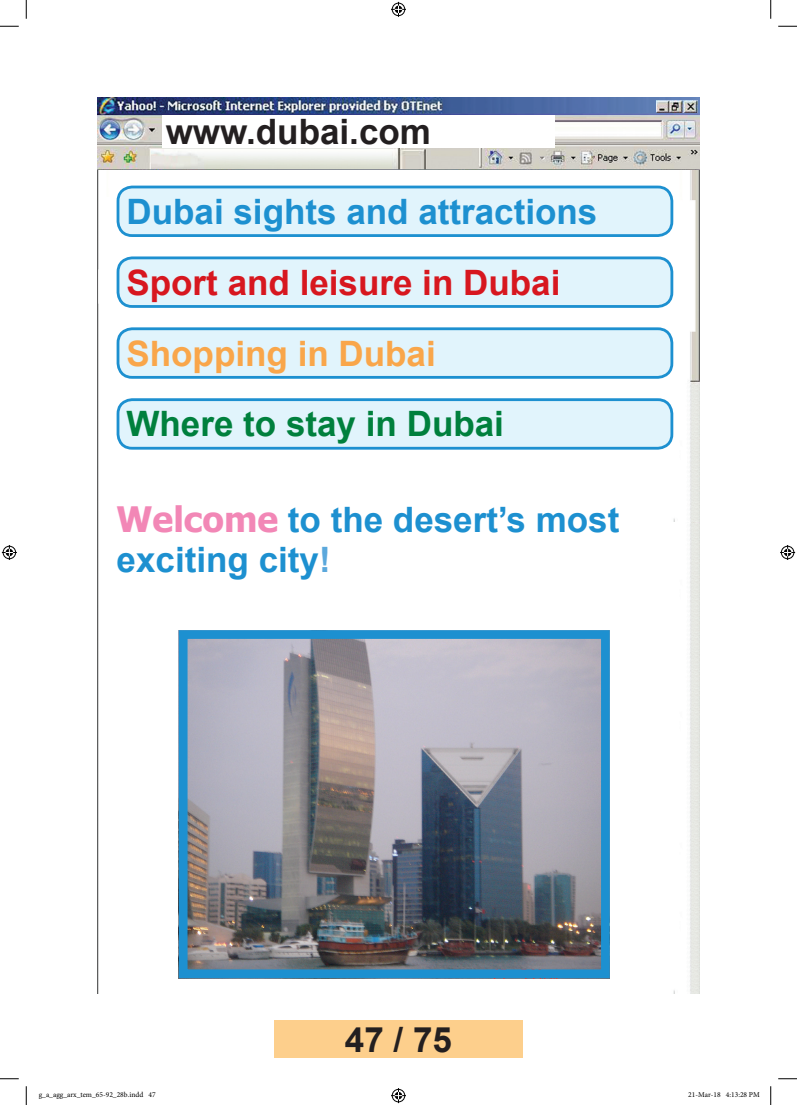
<style>
.page{position:relative;width:797px;height:1105px;background:#fff}
.page>*{position:absolute;margin:0;border:0;box-sizing:border-box;transform-origin:0 0}
.t1{font:700 35px/40.2px "Arial";color:#1d90d0}
.t2{font:700 35px "Arial";color:#d7171f}
.t3{font:700 35px "Arial";color:#00803d}
.t4{font:700 35px "Arial";color:#231f20}
.t5{font:700 35px "Arial";color:#f9a64a}
.t6{font:7.5px "Minion Pro";color:#000}
.s1{font-family:"Tahoma";color:#f287b6}
.s2{color:#5ba8dc}
</style>
<div class="page">
<img style="left:97px;top:97px;width:602px;height:426px">
<img style="left:431px;top:115px;width:268px;height:55px">
<img style="left:657px;top:101px;width:40px;height:11px">
<img style="left:97px;top:523px;width:602px;height:132px">
<img style="left:97px;top:655px;width:602px;height:131px">
<img style="left:97px;top:786px;width:602px;height:69px">
<img style="left:97px;top:855px;width:602px;height:138px">
<div style="left:118px;top:187px;width:554px;height:49px;background:#e1f4fc;border-radius:14px"></div>
<div style="left:117px;top:186px;width:556px;height:51px;border:3px solid #1d90d0;border-radius:14px"></div>
<div style="left:118px;top:258px;width:554px;height:48px;background:#e1f4fc;border-radius:14px"></div>
<div style="left:117px;top:256px;width:556px;height:52px;border:3px solid #1d90d0;border-radius:14px"></div>
<div style="left:118px;top:329px;width:554px;height:48px;background:#e1f4fc;border-radius:14px"></div>
<div style="left:117px;top:327px;width:556px;height:52px;border:3px solid #1d90d0;border-radius:14px"></div>
<div style="left:118px;top:400px;width:554px;height:48px;background:#e1f4fc;border-radius:14px"></div>
<div style="left:117px;top:398px;width:556px;height:52px;border:3px solid #1d90d0;border-radius:14px"></div>
<img style="left:189px;top:640px;width:410px;height:328px">
<div style="left:179px;top:630px;width:430px;height:348px;border:9px solid #1d90d0"></div>
<div style="left:162px;top:115px;width:392px;height:33px;background:#fff"></div>
<div style="left:274px;top:1020px;width:248px;height:37px;background:#fdcf8c"></div>
<svg style="left:0;top:25px;width:19px;height:2px"></svg>
<svg style="left:778px;top:25px;width:19px;height:2px"></svg>
<svg style="left:0;top:1078px;width:19px;height:1px"></svg>
<svg style="left:778px;top:1078px;width:19px;height:1px"></svg>
<svg style="left:25px;top:0;width:2px;height:19px"></svg>
<svg style="left:25px;top:1086px;width:2px;height:19px"></svg>
<svg style="left:770px;top:0;width:1px;height:19px"></svg>
<svg style="left:770px;top:1086px;width:1px;height:19px"></svg>
<svg style="left:391px;top:2px;width:15px;height:15px"></svg>
<svg style="left:391px;top:1088px;width:15px;height:15px"></svg>
<svg style="left:2px;top:545px;width:15px;height:15px"></svg>
<svg style="left:780px;top:545px;width:15px;height:15px"></svg>
<p class="t4" style="left:166px;top:107px;width:267px">www.dubai.com</p>
<p class="t1" style="left:126px;top:192px;width:472px">Dubai sights and attractions</p>
<p class="t2" style="left:126px;top:258px;width:435px">Sport and leisure in Dubai</p>
<p class="t5" style="left:126px;top:329px;width:311px">Shopping in Dubai</p>
<p class="t3" style="left:126px;top:399px;width:379px">Where to stay in Dubai</p>
<p class="t1" style="left:117px;top:500px;width:504px"><span class="s1">Welcome</span> to the desert’s most exciting city<span class="s2">!</span></p>
<p class="t4" style="left:345px;top:1015px;width:109px">47 / 75</p>
<p class="t6" style="left:39px;top:1090px;width:118px">g_a_agg_arx_tem_65-92_28b.indd 47</p>
<p class="t6" style="left:688px;top:1090px;width:73px">21-Mar-18 4:13:28 PM</p>
</div>
